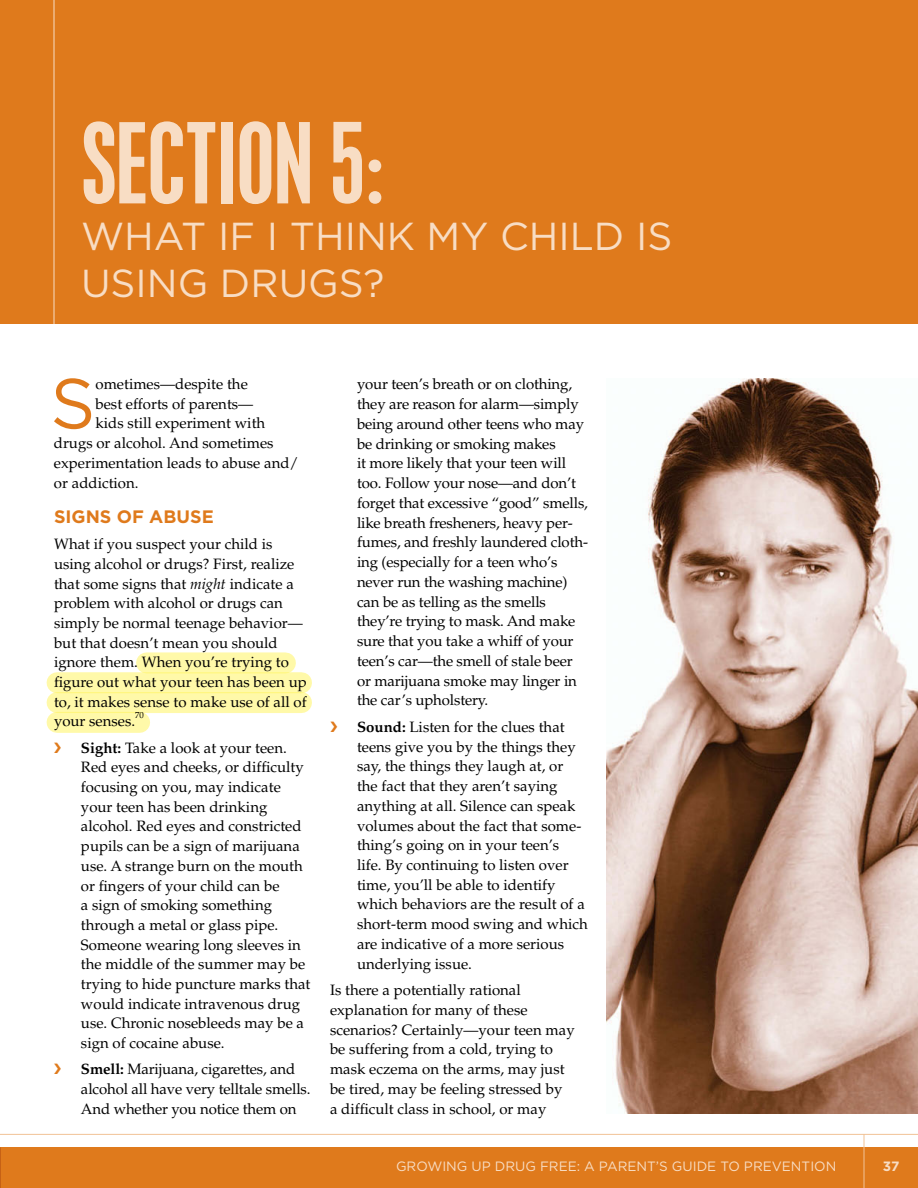
<style>
.page{position:relative;width:918px;height:1188px;background:#fff}
.page>*{position:absolute;margin:0;border:0;box-sizing:border-box;transform-origin:0 0}
.t1{font:condensed 99px "Placard";color:#f8ddc4}
.t2{font:70.65px "Gotham";color:#df7a1c}
.t3{font:39px/46.8px "Gotham";color:#f8ddc4}
.t4{font:700 18px "Gotham";color:#df7a1c}
.t5{font:15px/19.8px "Palatino";color:#000}
.t6{font:13.5px "Gotham";color:#f8ddc4}
.t7{font:700 13.5px "Gotham";color:#f8ddc4}
.t8{font:8.7px "Palatino";color:#000}
.s1{font-style:italic}
.s2{font-weight:700}
</style>
<div class="page">
<img style="left:606px;top:378px;width:312px;height:736px">
<div style="left:0;top:1148px;width:918px;height:40px;background:#df7a1c"></div>
<hr style="left:0;top:1134px;width:918px;height:1px;background:#f1c296">
<hr style="left:864px;top:1134px;width:1px;height:54px;background:#f1c296">
<div style="left:147px;top:652px;width:138px;height:21px;background:#fff9a9"></div>
<div style="left:57px;top:672px;width:245px;height:21px;background:#fff9a9"></div>
<div style="left:57px;top:692px;width:245px;height:21px;background:#fff9a9"></div>
<div style="left:57px;top:712px;width:83px;height:21px;background:#fff9a9"></div>
<div style="left:0;top:0;width:918px;height:324px;background:#df7a1c"></div>
<hr style="left:54px;top:0;width:1px;height:324px;background:#f8ddc4">
<h1 class="t1" style="left:81px;top:103px;width:305px">SECTION 5:</h1>
<h3 class="t3" style="left:81px;top:212px;width:35px">WHA</h3>
<h3 class="t3" style="left:81px;top:212px;width:593px;text-indent:100px">T IF I THINK MY CHILD IS<br>USING DRUGS?</h3>
<h2 class="t2" style="left:50px;top:358px;width:39px">S</h2>
<p class="t5" style="left:96px;top:375px;width:154px">ometimes—despite the</p>
<p class="t5" style="left:96px;top:394px;width:159px">best efforts of parents—</p>
<p class="t5" style="left:96px;top:414px;width:171px">kids still experiment with</p>
<p class="t5" style="left:54px;top:433px;width:221px">drugs or alcohol. And sometimes</p>
<p class="t5" style="left:54px;top:453px;width:246px">experimentation leads to abuse and/</p>
<p class="t5" style="left:54px;top:473px;width:86px">or addiction.</p>
<p class="t4" style="left:54px;top:505px;width:123px">Signs of Abus</p>
<p class="t4" style="left:202px;top:505px;width:14px">e</p>
<p class="t5" style="left:54px;top:535px;width:254px">What if you suspect your child is using alcohol or drugs? First, realize that some signs that <span class="s1">might</span> indicate a problem with alcohol or drugs can simply be normal teenage behavior— but that doesn’t mean you should ignore them. When you’re trying to figure out what your teen has been up to, it makes sense to make use of all of your senses.</p>
<p class="t8" style="left:135px;top:710px;width:10px">70</p>
<p class="t5" style="left:81px;top:738px;width:231px"><span class="s2">Sight:</span> Take a look at your teen.<br>Red eyes and cheeks, or difficulty focusing on you, may indicate your teen has been drinking alcohol. Red eyes and constricted pupils can be a sign of marijuana use. A strange burn on the mouth or fingers of your child can be<br>a sign of smoking something through a metal or glass pipe.<br>Someone wearing long sleeves in the middle of the summer may be trying to hide puncture marks that would indicate intravenous drug use. Chronic nosebleeds may be a sign of cocaine abuse.</p>
<p class="t5" style="left:81px;top:1060px;width:231px"><span class="s2">Smell:</span> Marijuana, cigarettes, and alcohol all have very telltale smells.<br>And whether you notice them on</p>
<p class="t5" style="left:357px;top:375px;width:232px">your teen’s breath or on clothing, they are reason for alarm—simply being around other teens who may be drinking or smoking makes<br>it more likely that your teen will too. Follow your nose—and don’t forget that excessive “good” smells, like breath fresheners, heavy per&shy;fumes, and freshly laundered cloth&shy;ing (especially for a teen who’s never run the washing machine) can be as telling as the smells they’re trying to mask. And make sure that you take a whiff of your teen’s car—the smell of stale beer or marijuana smoke may linger in the car’s upholstery.</p>
<p class="t5" style="left:357px;top:717px;width:232px"><span class="s2">Sound:</span> Listen for the clues that teens give you by the things they say, the things they laugh at, or the fact that they aren’t saying anything at all. Silence can speak volumes about the fact that some&shy;thing’s going on in your teen’s<br>life. By continuing to listen over time, you’ll be able to identify which behaviors are the result of a short-term mood swing and which are indicative of a more serious underlying issue.</p>
<p class="t5" style="left:330px;top:980px;width:246px">Is there a potentially rational explanation for many of these scenarios? Certainly—your teen may be suffering from a cold, trying to mask eczema on the arms, may just be tired, may be feeling stressed by<br>a difficult class in school, or may</p>
<p class="t6" style="left:396px;top:1157px;width:442px">GROWING UP DRUG FREE: A PARENT’S GUIDE TO PREVENTION</p>
<p class="t7" style="left:883px;top:1157px;width:18px">37</p>
</div>
